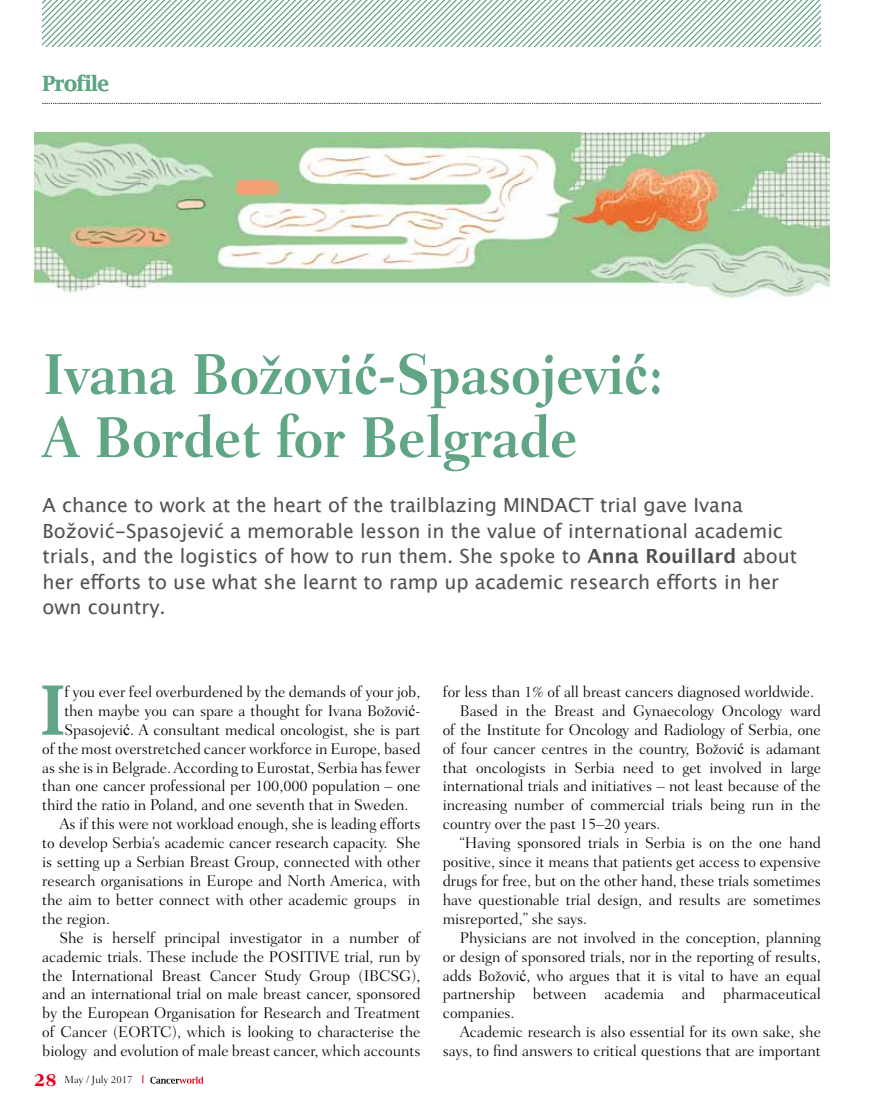
<style>
.page{position:relative;width:872px;height:1106px;background:#fff}
.page>*{position:absolute;margin:0;border:0;box-sizing:border-box;transform-origin:0 0}
.t1{font:600 68.1px "Lucida Bright";color:#61a684}
.t2{font:700 58.5px/63.2px "Fairfield LH";letter-spacing:-.01em;color:#61a684;scale:.93 1}
.t3{font:600 21px "Lucida Bright";letter-spacing:-.025em;color:#61a684}
.t4{font:19.5px/25.5px "Lucida Grande";color:#50514f}
.t5{font:300 15.75px "Fairfield LH";letter-spacing:-.005em;color:#000}
.t6{font:300 10.5px "Fairfield LH";color:#000}
.s1{font-family:"Times New Roman"}
.s2{font-weight:700}
.s3{font-family:"Times New Roman";font-weight:400}
.s4{font-weight:800;font-size:18px;color:#e2001a}
</style>
<div class="page">
<svg style="left:150px;top:1076px;width:53px;height:7px"></svg>
<svg style="left:43px;top:103px;width:778px;height:1px"></svg>
<img style="left:34px;top:133px;width:795px;height:166px">
<svg style="left:43px;top:0;width:778px;height:47px"></svg>
<h3 class="t3" style="left:43px;top:71px;width:68px">Profile</h3>
<h2 class="t2" style="left:43px;top:343px;width:669px">Ivana Božovi<span class="s1">ć</span>-Spasojevi<span class="s1">ć</span>:<br>A Bordet for Belgrade</h2>
<p class="t4" style="left:43px;top:493px;width:756px">A chance to work at the heart of the trailblazing MINDACT trial gave Ivana Božović-Spasojević a memorable lesson in the value of international academic trials, and the logistics of how to run them. She spoke to <span class="s2">Anna Rouillard</span> about her efforts to use what she learnt to ramp up academic research efforts in her own country.</p>
<h1 class="t1" style="left:41px;top:671px;width:25px">I</h1>
<p class="t5" style="left:64px;top:682px;width:357px">f you ever feel overburdened by the demands of your job,</p>
<p class="t5" style="left:64px;top:701px;width:357px">then maybe you can spare a thought for Ivana Božovi<span class="s3">ć</span>-</p>
<p class="t5" style="left:64px;top:720px;width:358px">Spasojevi<span class="s3">ć</span>. A consultant medical oncologist, she is part</p>
<p class="t5" style="left:42px;top:739px;width:380px">of the most overstretched cancer workforce in Europe, based</p>
<p class="t5" style="left:42px;top:758px;width:379px">as she is in Belgrade. According to Eurostat, Serbia has fewer</p>
<p class="t5" style="left:42px;top:777px;width:379px">than one cancer professional per 100,000 population – one</p>
<p class="t5" style="left:42px;top:796px;width:368px">third the ratio in Poland, and one seventh that in Sweden.</p>
<p class="t5" style="left:59px;top:815px;width:363px">As if this were not workload enough, she is leading efforts</p>
<p class="t5" style="left:42px;top:834px;width:380px">to develop Serbia’s academic cancer research capacity. She</p>
<p class="t5" style="left:42px;top:853px;width:379px">is setting up a Serbian Breast Group, connected with other</p>
<p class="t5" style="left:42px;top:871px;width:380px">research organisations in Europe and North America, with</p>
<p class="t5" style="left:42px;top:890px;width:379px">the aim to better connect with other academic groups in</p>
<p class="t5" style="left:42px;top:909px;width:69px">the region.</p>
<p class="t5" style="left:59px;top:928px;width:363px">She is herself principal investigator in a number of</p>
<p class="t5" style="left:42px;top:947px;width:380px">academic trials. These include the POSITIVE trial, run by</p>
<p class="t5" style="left:42px;top:966px;width:379px">the International Breast Cancer Study Group (IBCSG),</p>
<p class="t5" style="left:42px;top:985px;width:380px">and an international trial on male breast cancer, sponsored</p>
<p class="t5" style="left:42px;top:1004px;width:380px">by the European Organisation for Research and Treatment</p>
<p class="t5" style="left:42px;top:1023px;width:380px">of Cancer (EORTC), which is looking to characterise the</p>
<p class="t5" style="left:42px;top:1042px;width:380px">biology and evolution of male breast cancer, which accounts</p>
<p class="t6" style="left:34px;top:1073px;width:100px"><span class="s4">28</span> May / July 2017</p>
<p class="t5" style="left:443px;top:682px;width:373px">for less than 1% of all breast cancers diagnosed worldwide.</p>
<p class="t5" style="left:460px;top:701px;width:363px">Based in the Breast and Gynaecology Oncology ward</p>
<p class="t5" style="left:443px;top:720px;width:380px">of the Institute for Oncology and Radiology of Serbia, one</p>
<p class="t5" style="left:443px;top:739px;width:380px">of four cancer centres in the country, Božovi<span class="s3">ć</span> is adamant</p>
<p class="t5" style="left:443px;top:758px;width:380px">that oncologists in Serbia need to get involved in large</p>
<p class="t5" style="left:443px;top:777px;width:380px">international trials and initiatives – not least because of the</p>
<p class="t5" style="left:443px;top:796px;width:379px">increasing number of commercial trials being run in the</p>
<p class="t5" style="left:443px;top:815px;width:219px">country over the past 15–20 years.</p>
<p class="t5" style="left:460px;top:834px;width:362px">“Having sponsored trials in Serbia is on the one hand</p>
<p class="t5" style="left:443px;top:853px;width:380px">positive, since it means that patients get access to expensive</p>
<p class="t5" style="left:443px;top:871px;width:380px">drugs for free, but on the other hand, these trials sometimes</p>
<p class="t5" style="left:443px;top:890px;width:379px">have questionable trial design, and results are sometimes</p>
<p class="t5" style="left:443px;top:909px;width:146px">misreported,” she says.</p>
<p class="t5" style="left:460px;top:928px;width:362px">Physicians are not involved in the conception, planning</p>
<p class="t5" style="left:443px;top:947px;width:379px">or design of sponsored trials, nor in the reporting of results,</p>
<p class="t5" style="left:443px;top:966px;width:379px">adds Božovi<span class="s3">ć</span>, who argues that it is vital to have an equal</p>
<p class="t5" style="left:443px;top:985px;width:379px">partnership between academia and pharmaceutical</p>
<p class="t5" style="left:443px;top:1004px;width:73px">companies.</p>
<p class="t5" style="left:460px;top:1023px;width:363px">Academic research is also essential for its own sake, she</p>
<p class="t5" style="left:443px;top:1042px;width:379px">says, to find answers to critical questions that are important</p>
</div>
